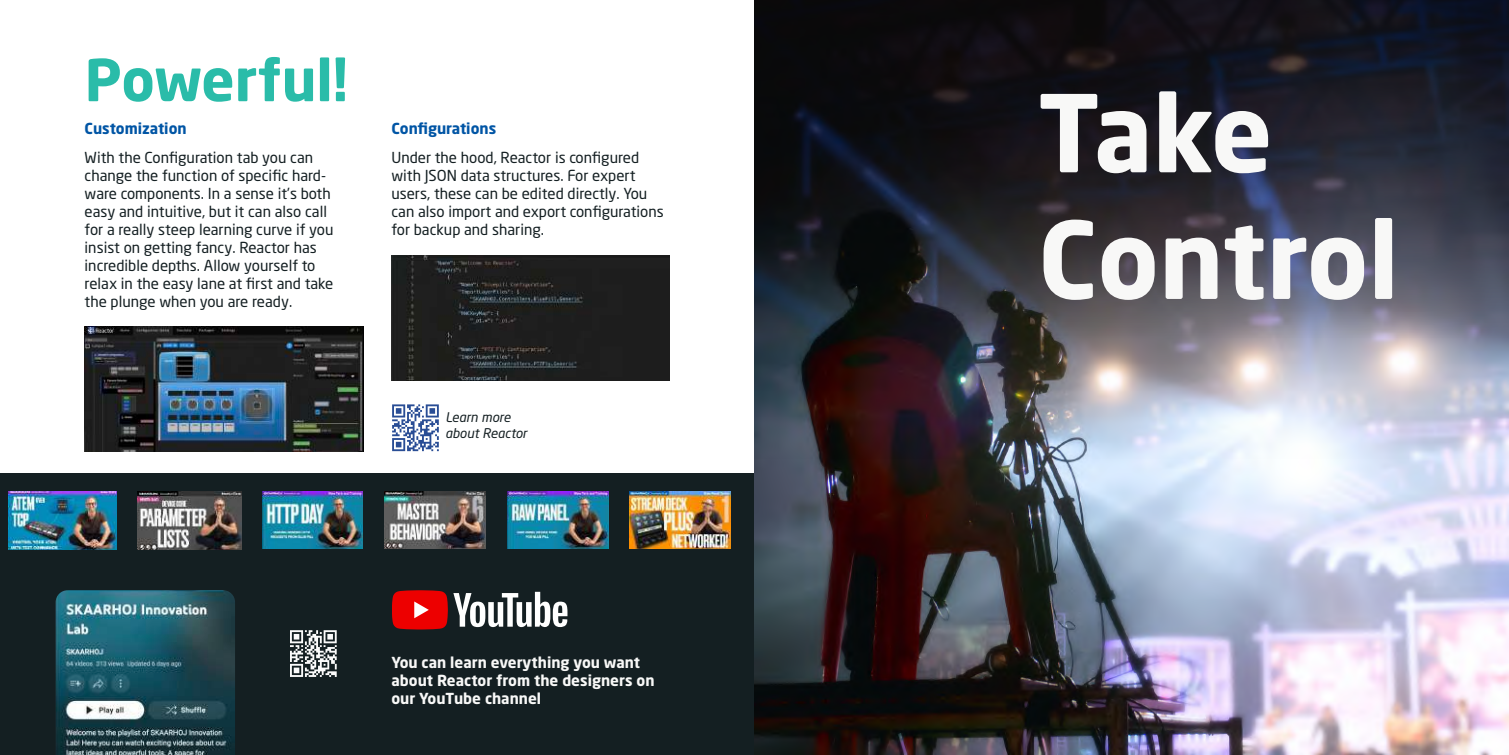
<style>
.page{position:relative;width:1509px;height:755px;background:#fff}
.page>*{position:absolute;margin:0;border:0;box-sizing:border-box;transform-origin:0 0}
.t1{font:700 105.4px/126.4px "Neo Sans Pro";color:#f8f8f7}
.t2{font:700 57px "Neo Sans Pro";color:#2abca9}
.t3{font:15px/18px "Neo Sans Pro";color:#141f22}
.t4{font:700 15px/18px "Neo Sans Pro";color:#f8f8f7}
.t5{font:700 15px "Neo Sans Pro";color:#0155a5}
.t6{font:italic 13.2px/15.8px "Neo Sans Pro";color:#141f22}
</style>
<div class="page">
<div style="left:0;top:473px;width:754px;height:281px;background:#141f22"></div>
<img style="left:85px;top:326px;width:278px;height:125px">
<img style="left:391px;top:255px;width:278px;height:125px">
<img style="left:754px;top:458px;width:754px;height:296px">
<img style="left:754px;top:0;width:754px;height:458px">
<img style="left:56px;top:590px;width:179px;height:164px">
<svg style="left:392px;top:590px;width:175px;height:39px"></svg>
<img style="left:262px;top:491px;width:101px;height:57px">
<img style="left:384px;top:491px;width:101px;height:57px">
<img style="left:507px;top:491px;width:101px;height:57px">
<img style="left:629px;top:491px;width:101px;height:57px">
<img style="left:8px;top:491px;width:109px;height:58px">
<img style="left:137px;top:491px;width:104px;height:58px">
<svg style="left:290px;top:630px;width:46px;height:46px"></svg>
<svg style="left:392px;top:404px;width:47px;height:47px"></svg>
<h2 class="t2" style="left:85px;top:43px;width:265px">Powerful!</h2>
<p class="t5" style="left:85px;top:118px;width:104px">Customization</p>
<p class="t3" style="left:85px;top:148px;width:250px">With the Configuration tab you can change the function of specific hard&shy;ware components. In a sense it’s both easy and intuitive, but it can also call for a really steep learning curve if you insist on getting fancy. Reactor has incredible depths. Allow yourself to relax in the easy lane at first and take the plunge when you are ready.</p>
<p class="t5" style="left:391px;top:118px;width:106px">Configurations</p>
<p class="t3" style="left:391px;top:148px;width:274px">Under the hood, Reactor is configured with JSON data structures. For expert users, these can be edited directly. You can also import and export configurations for backup and sharing.</p>
<p class="t6" style="left:445px;top:409px;width:83px">Learn more about Reactor</p>
<p class="t4" style="left:391px;top:652px;width:264px">You can learn everything you want about Reactor from the designers on our YouTube channel</p>
<h1 class="t1" style="left:1037px;top:67px;width:362px">Take<br>Control</h1>
</div>
